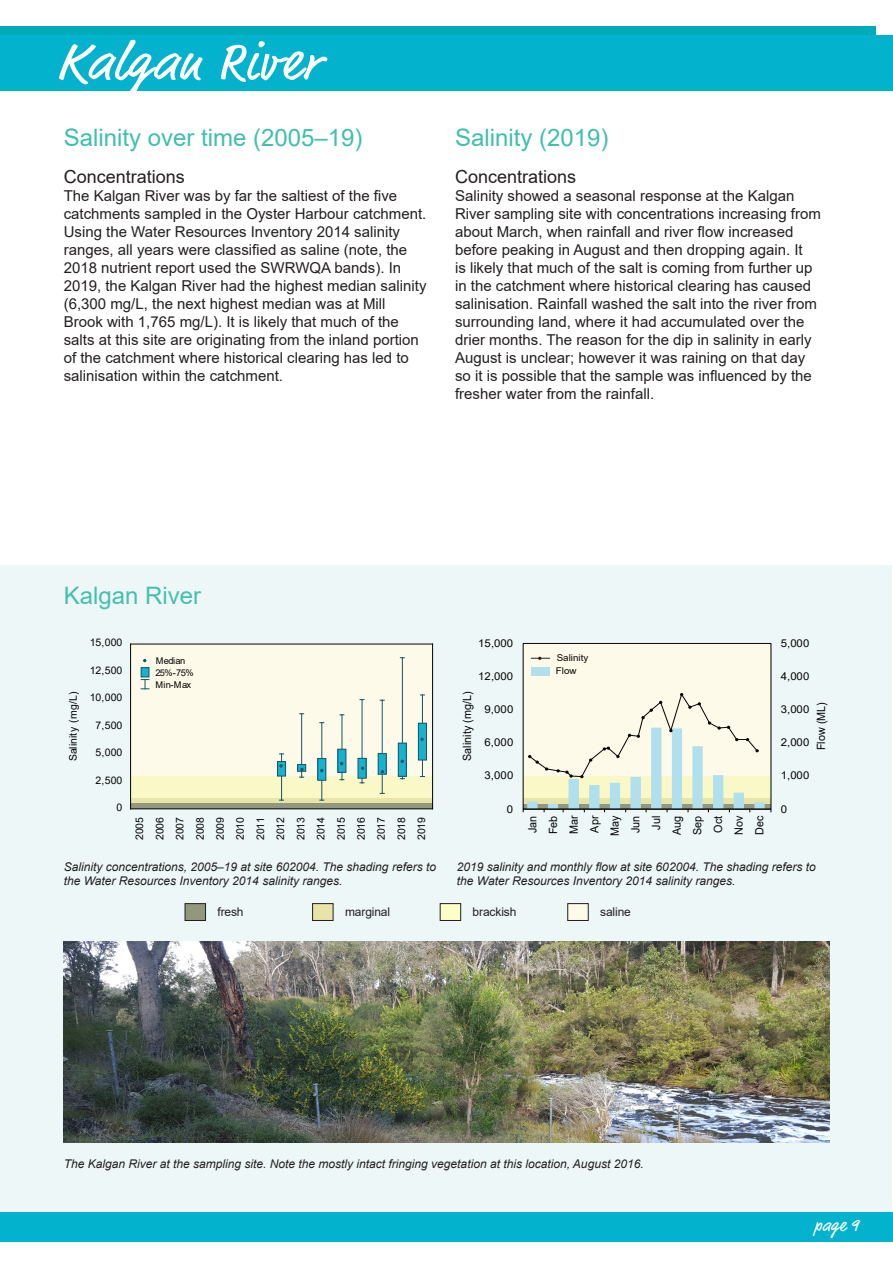
<style>
.page{position:relative;width:893px;height:1263px;background:#fff}
.page>*{position:absolute;margin:0;border:0;box-sizing:border-box;transform-origin:0 0}
.t1{font:54px "Market Web";letter-spacing:.03em;color:#fff}
.heading1{font:24px "Arial";color:#3fbfae}
.body_copy{font:24px "Arial";color:#47bfaf}
.sub-heading{font:18px "Arial";color:#231f20}
.t2{font:18px "Market Web";color:#fff}
.body_copy-2{font:15px/18px "Arial";color:#231f20}
.t3{font:italic 12px/14.4px "Arial";color:#231f20}
.t4{font:12px "Arial";letter-spacing:-.01em;color:#231f20}
.t5{font:11.4px/20.7px "Arial";color:#040503;text-align:center;scale:.95 1}
.t6{font:10.8px "Arial";letter-spacing:-.005em;color:#040503;scale:1.05 1}
.t7{font:10.5px/20.1px "Arial";color:#040503;text-align:justify}
.t8{font:9.3px/11.9px "Arial";letter-spacing:-.055em;color:#050504}
.t9{font:9.3px/13.2px "Arial";color:#050504;scale:1.05 1}
</style>
<div class="page">
<div style="left:0;top:27px;width:875px;height:64px;background:#00aab8"></div>
<div style="left:0;top:35px;width:893px;height:56px;background:#03b2cd"></div>
<div style="left:0;top:1212px;width:893px;height:30px;background:#03b2cd"></div>
<div style="left:0;top:566px;width:891px;height:646px;background:#edf7f7"></div>
<div style="left:130px;top:803px;width:302px;height:6px;background:#92987f"></div>
<div style="left:130px;top:797px;width:302px;height:6px;background:#e7e5a9"></div>
<div style="left:130px;top:776px;width:302px;height:21px;background:#fbf8c7"></div>
<div style="left:130px;top:643px;width:302px;height:133px;background:#fdfaea"></div>
<div style="left:141px;top:668px;width:8px;height:9px;background:#1cb2cc"></div>
<div style="left:141px;top:667px;width:8px;height:10px;border:1px solid #10566b"></div>
<svg style="left:141px;top:679px;width:8px;height:10px"></svg>
<hr style="left:281px;top:754px;width:1px;height:46px;background:#14556a">
<svg style="left:278px;top:761px;width:8px;height:15px"></svg>
<div style="left:277px;top:761px;width:9px;height:15px;border:1px solid #14556a"></div>
<hr style="left:301px;top:714px;width:1px;height:63px;background:#14556a">
<svg style="left:299px;top:766px;width:5px;height:4px"></svg>
<div style="left:297px;top:764px;width:9px;height:8px;border:1px solid #14556a"></div>
<hr style="left:321px;top:723px;width:1px;height:77px;background:#14556a">
<div style="left:318px;top:758px;width:8px;height:22px;background:#19b2cc"></div>
<div style="left:317px;top:758px;width:9px;height:23px;border:1px solid #14556a"></div>
<hr style="left:342px;top:715px;width:1px;height:65px;background:#14556a">
<div style="left:338px;top:749px;width:8px;height:23px;background:#19b2cc"></div>
<div style="left:338px;top:749px;width:8px;height:24px;border:1px solid #14556a"></div>
<hr style="left:362px;top:700px;width:1px;height:83px;background:#14556a">
<svg style="left:358px;top:758px;width:8px;height:20px"></svg>
<div style="left:358px;top:758px;width:8px;height:21px;border:1px solid #14556a"></div>
<hr style="left:382px;top:700px;width:1px;height:93px;background:#14556a">
<div style="left:378px;top:754px;width:8px;height:20px;background:#19b2cc"></div>
<div style="left:378px;top:753px;width:9px;height:22px;border:1px solid #14556a"></div>
<hr style="left:402px;top:658px;width:1px;height:121px;background:#14556a">
<div style="left:398px;top:743px;width:8px;height:33px;background:#19b2cc"></div>
<div style="left:398px;top:743px;width:9px;height:34px;border:1px solid #14556a"></div>
<hr style="left:422px;top:695px;width:1px;height:81px;background:#14556a">
<div style="left:418px;top:723px;width:8px;height:37px;background:#19b2cc"></div>
<div style="left:418px;top:723px;width:9px;height:37px;border:1px solid #14556a"></div>
<hr style="left:131px;top:808px;width:302px;height:1px;background:#040503">
<hr style="left:131px;top:644px;width:302px;height:1px;background:#040503">
<hr style="left:130px;top:644px;width:1px;height:165px;background:#040503">
<hr style="left:432px;top:644px;width:1px;height:165px;background:#040503">
<div style="left:523px;top:804px;width:248px;height:5px;background:#92987f"></div>
<div style="left:523px;top:798px;width:248px;height:6px;background:#e7e5a9"></div>
<div style="left:523px;top:643px;width:248px;height:133px;background:#fdfaea"></div>
<svg style="left:531px;top:657px;width:19px;height:3px"></svg>
<div style="left:531px;top:667px;width:19px;height:9px;background:#b1e0ec"></div>
<div style="left:523px;top:643px;width:248px;height:166px;border:1px solid #040503"></div>
<hr style="left:523px;top:809px;width:248px;height:1px;background:#040503">
<svg style="left:523px;top:692px;width:242px;height:120px"></svg>
<img style="left:64px;top:942px;width:765px;height:200px">
<div style="left:568px;top:903px;width:20px;height:17px;background:#fffae7"></div>
<div style="left:567px;top:903px;width:22px;height:18px;border:1px solid #231f20"></div>
<div style="left:440px;top:903px;width:21px;height:17px;background:#fffec6"></div>
<div style="left:440px;top:903px;width:21px;height:18px;border:1px solid #231f20"></div>
<div style="left:313px;top:903px;width:20px;height:17px;background:#e8e3a9"></div>
<div style="left:312px;top:903px;width:21px;height:18px;border:1px solid #231f20"></div>
<div style="left:185px;top:903px;width:21px;height:17px;background:#92977e"></div>
<div style="left:185px;top:903px;width:21px;height:18px;border:1px solid #231f20"></div>
<p class="t1" style="left:57px;top:30px;width:264px">Kalgan River</p>
<p class="heading1" style="left:64px;top:121px;width:300px">Salinity over time (2005–19)</p>
<p class="heading1" style="left:455px;top:121px;width:155px">Salinity (2019)</p>
<p class="sub-heading" style="left:64px;top:164px;width:123px">Concentrations</p>
<p class="body_copy-2" style="left:64px;top:187px;width:364px">The Kalgan River was by far the saltiest of the five catchments sampled in the Oyster Harbour catchment.<br>Using the Water Resources Inventory 2014 salinity ranges, all years were classified as saline (note, the 2018 nutrient report used the SWRWQA bands). In 2019, the Kalgan River had the highest median salinity (6,300 mg/L, the next highest median was at Mill Brook with 1,765 mg/L). It is likely that much of the salts at this site are originating from the inland portion of the catchment where historical clearing has led to salinisation within the catchment.</p>
<p class="sub-heading" style="left:455px;top:164px;width:123px">Concentrations</p>
<p class="body_copy-2" style="left:455px;top:187px;width:367px">Salinity showed a seasonal response at the Kalgan River sampling site with concentrations increasing from about March, when rainfall and river flow increased before peaking in August and then dropping again. It<br>is likely that much of the salt is coming from further up in the catchment where historical clearing has caused salinisation. Rainfall washed the salt into the river from surrounding land, where it had accumulated over the drier months. The reason for the dip in salinity in early August is unclear; however it was raining on that day so it is possible that the sample was influenced by the fresher water from the rainfall.</p>
<p class="body_copy" style="left:64px;top:579px;width:139px">Kalgan River</p>
<p class="t7" style="left:90px;top:633px;width:34px">15,000</p>
<p class="t6" style="left:478px;top:636px;width:35px">15,000</p>
<p class="t6" style="left:781px;top:636px;width:29px">5,000</p>
<p class="t7" style="left:90px;top:660px;width:34px">12,500</p>
<p class="t8" style="left:155px;top:655px;width:40px">Median<br>25%-75%<br>Min-Max</p>
<p class="t6" style="left:478px;top:669px;width:35px">12,000</p>
<p class="t9" style="left:556px;top:651px;width:32px">Salinity<br>Flow</p>
<p class="t6" style="left:781px;top:669px;width:29px">4,000</p>
<p class="t7" style="left:63px;top:761px;width:71px;rotate:-90deg">Salinity (mg/L)</p>
<p class="t7" style="left:90px;top:688px;width:34px">10,000</p>
<p class="t7" style="left:96px;top:715px;width:28px">7,500</p>
<p class="t7" style="left:96px;top:742px;width:28px">5,000</p>
<p class="t5" style="left:457px;top:761px;width:74px;rotate:-90deg">Salinity (mg/L)</p>
<p class="t6" style="left:485px;top:702px;width:29px">9,000</p>
<p class="t6" style="left:485px;top:735px;width:29px">6,000</p>
<p class="t5" style="left:811px;top:750px;width:52px;rotate:-90deg">Flow (ML)</p>
<p class="t6" style="left:781px;top:702px;width:29px">3,000</p>
<p class="t6" style="left:781px;top:735px;width:29px">2,000</p>
<p class="t7" style="left:96px;top:770px;width:28px">2,500</p>
<p class="t6" style="left:485px;top:768px;width:29px">3,000</p>
<p class="t6" style="left:781px;top:768px;width:29px">1,000</p>
<p class="t7" style="left:117px;top:797px;width:7px">0</p>
<p class="t6" style="left:507px;top:801px;width:8px">0</p>
<p class="t6" style="left:781px;top:801px;width:8px">0</p>
<p class="t7" style="left:130px;top:840px;width:25px;rotate:-90deg">2005<br>2006<br>2007<br>2008<br>2009<br>2010<br>2011<br>2012<br>2013<br>2014<br>2015<br>2016<br>2017<br>2018<br>2019</p>
<p class="t5" style="left:522px;top:836px;width:23px;rotate:-90deg">Jan<br>Feb<br>Mar<br>Apr<br>May<br>Jun<br>Jul<br>Aug<br>Sep<br>Oct<br>Nov<br>Dec</p>
<p class="t3" style="left:64px;top:859px;width:374px">Salinity concentrations, 2005–19 at site 602004. The shading refers to the Water Resources Inventory 2014 salinity ranges.</p>
<p class="t3" style="left:457px;top:859px;width:360px">2019 salinity and monthly flow at site 602004. The shading refers to the Water Resources Inventory 2014 salinity ranges.</p>
<p class="t4" style="left:217px;top:904px;width:28px">fresh</p>
<p class="t4" style="left:345px;top:904px;width:47px">marginal</p>
<p class="t4" style="left:473px;top:904px;width:45px">brackish</p>
<p class="t4" style="left:600px;top:904px;width:32px">saline</p>
<p class="t3" style="left:64px;top:1157px;width:581px">The Kalgan River at the sampling site. Note the mostly intact fringing vegetation at this location, August 2016.</p>
<p class="t2" style="left:814px;top:1215px;width:46px">page 9</p>
</div>
